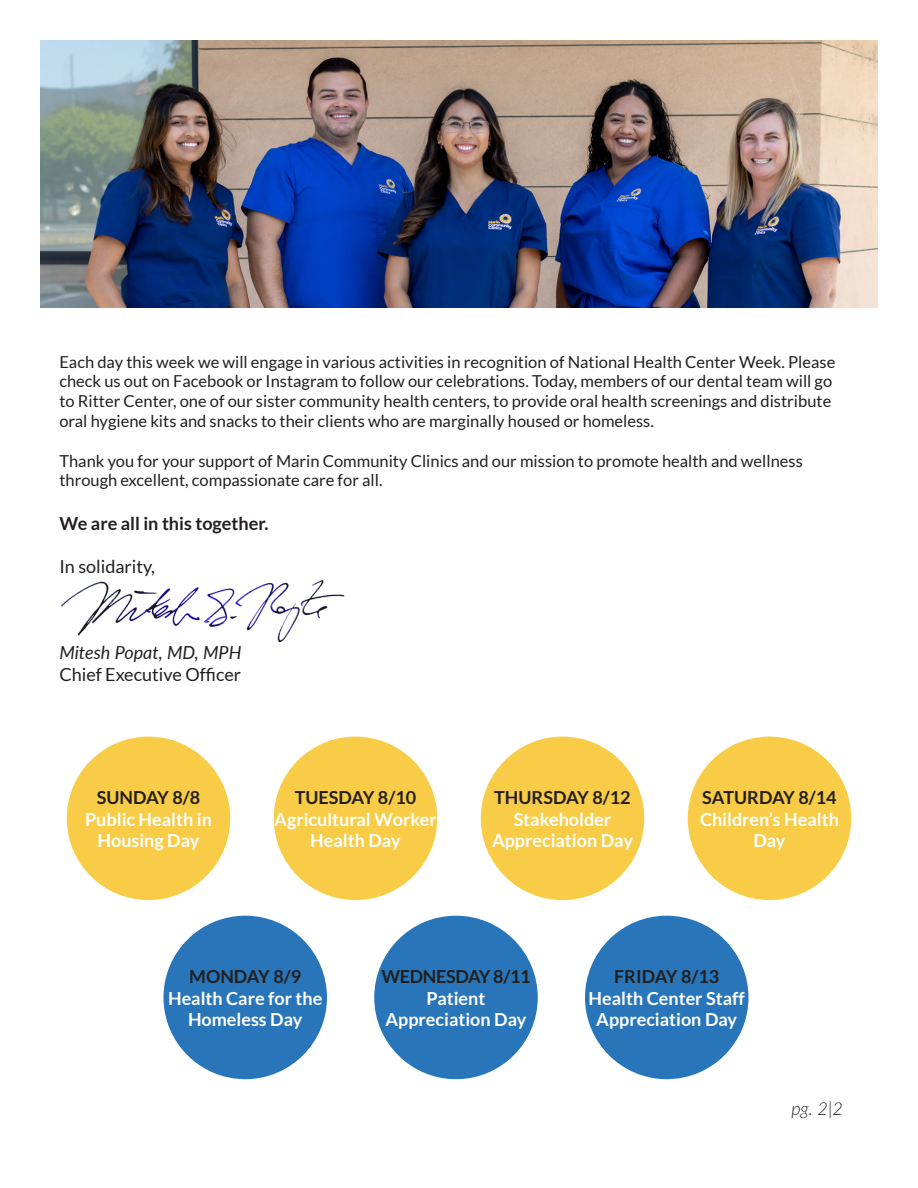
<style>
.page{position:relative;width:918px;height:1188px;background:#fff}
.page>*{position:absolute;margin:0;border:0;box-sizing:border-box;transform-origin:0 0}
.t1{font:700 18px/21.6px "Lato";color:#fff;text-align:center}
.t2{font:700 18px "Lato";color:#231f20}
.t3{font:18px "Lato";color:#231f20}
.t4{font:italic 18px "Lato";color:#231f20}
.t5{font:700 18px "Lato";letter-spacing:-.02em;color:#231f20}
.t6{font:italic 300 18px "Lato";color:#231f20}
.t7{font:16.5px/19.8px "Lato";color:#231f20}
</style>
<div class="page">
<img style="left:40px;top:40px;width:838px;height:267px">
<div style="left:164px;top:916px;width:163px;height:163px;background:#2876b9;border-radius:50%"></div>
<div style="left:374px;top:916px;width:164px;height:163px;background:#2876b9;border-radius:50%"></div>
<div style="left:585px;top:916px;width:163px;height:163px;background:#2876b9;border-radius:50%"></div>
<div style="left:67px;top:737px;width:163px;height:163px;background:#f8cc46;border-radius:50%"></div>
<div style="left:274px;top:737px;width:163px;height:163px;background:#f8cc46;border-radius:50%"></div>
<div style="left:481px;top:737px;width:163px;height:163px;background:#f8cc46;border-radius:50%"></div>
<div style="left:688px;top:737px;width:163px;height:163px;background:#f8cc46;border-radius:50%"></div>
<img style="left:60px;top:580px;width:285px;height:63px">
<p class="t7" style="left:59px;top:352px;width:777px">Each day this week we will engage in various activities in recognition of National Health Center Week. Please check us out on Facebook or Instagram to follow our celebrations. Today, members of our dental team will go to Ritter Center, one of our sister community health centers, to provide oral health screenings and distribute oral hygiene kits and snacks to their clients who are marginally housed or homeless.</p>
<p class="t7" style="left:59px;top:451px;width:745px">Thank you for your support of Marin Community Clinics and our mission to promote health and wellness through excellent, compassionate care for all.</p>
<p class="t2" style="left:59px;top:513px;width:211px">We are all in this together.</p>
<p class="t3" style="left:59px;top:556px;width:97px">In solidarity,</p>
<p class="t4" style="left:59px;top:640px;width:184px">Mitesh Popat, MD, MPH</p>
<p class="t3" style="left:59px;top:664px;width:183px">Chief Executive Officer</p>
<p class="t2" style="left:97px;top:787px;width:105px">SUNDAY 8/8</p>
<p class="t1" style="left:85px;top:808px;width:128px">Public Health in<br>Housing Day</p>
<p class="t2" style="left:295px;top:787px;width:123px">TUESDAY 8/10</p>
<p class="t1" style="left:274px;top:808px;width:164px">Agricultural Worker<br>Health Day</p>
<p class="t2" style="left:494px;top:787px;width:138px">THURSDAY 8/12</p>
<p class="t1" style="left:514px;top:808px;width:99px">Stakeholder</p>
<p class="t1" style="left:492px;top:830px;width:142px">Appreciation Day</p>
<p class="t2" style="left:702px;top:787px;width:136px">SATURDAY 8/14</p>
<p class="t1" style="left:700px;top:808px;width:140px">Children’s Health<br>Day</p>
<p class="t2" style="left:189px;top:966px;width:113px">MONDAY 8/9</p>
<p class="t1" style="left:168px;top:987px;width:156px">Health Care for the<br>Homeless Day</p>
<p class="t5" style="left:381px;top:966px;width:151px">WEDNESDAY 8/11</p>
<p class="t1" style="left:427px;top:987px;width:60px">Patient</p>
<p class="t1" style="left:386px;top:1009px;width:142px">Appreciation Day</p>
<p class="t2" style="left:614px;top:966px;width:107px">FRIDAY 8/13</p>
<p class="t1" style="left:589px;top:987px;width:158px">Health Center Staff</p>
<p class="t1" style="left:596px;top:1009px;width:142px">Appreciation Day</p>
<p class="t6" style="left:791px;top:1096px;width:53px">pg. 2|2</p>
</div>
